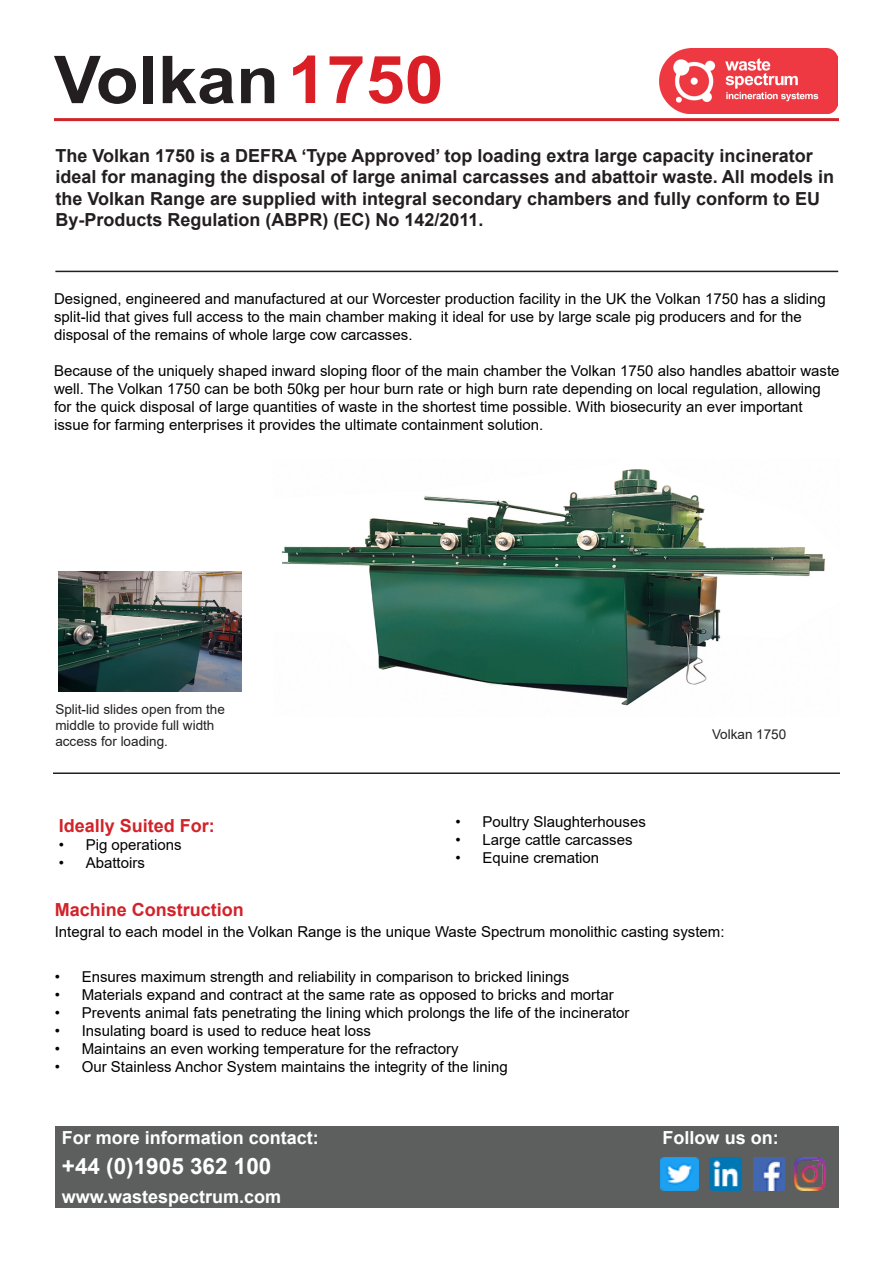
<style>
.page{position:relative;width:893px;height:1263px;background:#fff}
.page>*{position:absolute;margin:0;border:0;box-sizing:border-box;transform-origin:0 0}
.t1{font:700 66px "Arial";color:#231f20;scale:1.06 1}
.t2{font:700 22.5px "Arial";color:#fff}
.t3{font:700 18px/21.6px "Arial";color:#231f20}
.t4{font:700 18px "Arial";color:#fff}
.t5{font:700 18px "Arial";color:#d1232a}
.t6{font:15px/18px "Arial";color:#000}
.t7{font:13.5px/16.2px "Arial";color:#231f20}
.s1{color:#da2026}
</style>
<div class="page">
<img style="left:282px;top:469px;width:544px;height:237px">
<hr style="left:55px;top:271px;width:783px;height:1px;background:#231f20">
<hr style="left:53px;top:772px;width:787px;height:2px;background:#231f20">
<div style="left:55px;top:1126px;width:783px;height:82px;background:#5d5f5e"></div>
<img style="left:753px;top:1157px;width:31px;height:33px">
<img style="left:795px;top:1157px;width:31px;height:33px">
<img style="left:709px;top:1157px;width:33px;height:33px">
<img style="left:661px;top:1157px;width:38px;height:33px">
<hr style="left:54px;top:118px;width:785px;height:3px;background:#d1232a">
<img style="left:659px;top:49px;width:178px;height:65px">
<img style="left:59px;top:572px;width:183px;height:119px">
<p class="t1" style="left:54px;top:33px;width:369px">Volkan<span class="s1">1750</span></p>
<p class="t3" style="left:55px;top:145px;width:780px">The Volkan 1750 is a DEFRA ‘Type Approved’ top loading extra large capacity incinerator ideal for managing the disposal of large animal carcasses and abattoir waste. All models in the Volkan Range are supplied with integral secondary chambers and fully conform to EU By-Products Regulation (ABPR) (EC) No 142/2011.</p>
<p class="t6" style="left:54px;top:290px;width:773px">Designed, engineered and manufactured at our Worcester production facility in the UK the Volkan 1750 has a sliding split-lid that gives full access to the main chamber making it ideal for use by large scale pig producers and for the disposal of the remains of whole large cow carcasses.</p>
<p class="t6" style="left:54px;top:362px;width:787px">Because of the uniquely shaped inward sloping floor of the main chamber the Volkan 1750 also handles abattoir waste well. The Volkan 1750 can be both 50kg per hour burn rate or high burn rate depending on local regulation, allowing for the quick disposal of large quantities of waste in the shortest time possible. With biosecurity an ever important issue for farming enterprises it provides the ultimate containment solution.</p>
<p class="t7" style="left:55px;top:701px;width:171px">Split-lid slides open from the middle to provide full width access for loading.</p>
<p class="t5" style="left:59px;top:812px;width:158px">Ideally Suited For:</p>
<p class="t6" style="left:59px;top:835px;width:124px">• Pig operations</p>
<p class="t6" style="left:59px;top:853px;width:88px">• Abattoirs</p>
<p class="t6" style="left:455px;top:813px;width:192px">• Poultry Slaughterhouses</p>
<p class="t6" style="left:455px;top:831px;width:179px">• Large cattle carcasses</p>
<p class="t6" style="left:455px;top:849px;width:145px">• Equine cremation</p>
<p class="t7" style="left:712px;top:726px;width:76px">Volkan 1750</p>
<p class="t5" style="left:55px;top:896px;width:191px">Machine Construction</p>
<p class="t6" style="left:55px;top:923px;width:671px">Integral to each model in the Volkan Range is the unique Waste Spectrum monolithic casting system:</p>
<p class="t6" style="left:55px;top:968px;width:516px">• Ensures maximum strength and reliability in comparison to bricked linings</p>
<p class="t6" style="left:55px;top:986px;width:560px">• Materials expand and contract at the same rate as opposed to bricks and mortar</p>
<p class="t6" style="left:55px;top:1004px;width:576px">• Prevents animal fats penetrating the lining which prolongs the life of the incinerator</p>
<p class="t6" style="left:55px;top:1022px;width:318px">• Insulating board is used to reduce heat loss</p>
<p class="t6" style="left:55px;top:1040px;width:405px">• Maintains an even working temperature for the refractory</p>
<p class="t6" style="left:55px;top:1058px;width:455px">• Our Stainless Anchor System maintains the integrity of the lining</p>
<p class="t4" style="left:62px;top:1125px;width:259px">For more information contact:</p>
<p class="t2" style="left:62px;top:1150px;width:211px">+44 (0)1905 362 100</p>
<p class="t4" style="left:62px;top:1184px;width:221px">www.wastespectrum.com</p>
<p class="t4" style="left:663px;top:1125px;width:118px">Follow us on:</p>
</div>
